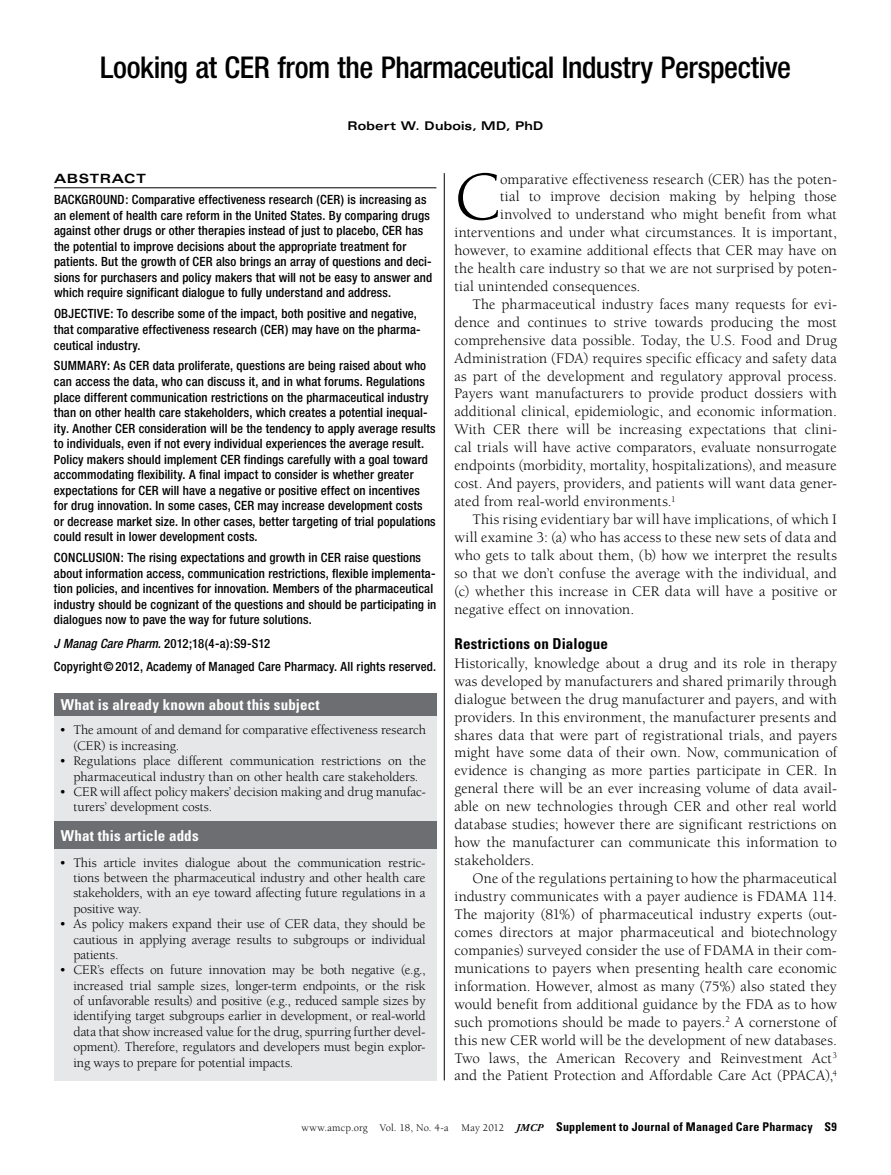
<style>
.page{position:relative;width:891px;height:1175px;background:#fff}
.page>*{position:absolute;margin:0;border:0;box-sizing:border-box;transform-origin:0 0}
.t1{font:70.5px "Berkeley Pro";color:#000}
.t2{font:500 condensed 30px "Helvetica Neue";letter-spacing:-.015em;color:#000}
.t3{font:15px/18px "Berkeley Pro";letter-spacing:.005em;color:#000;text-align:justify}
.t4{font:700 condensed 15px "Univers";letter-spacing:.01em;color:#fff}
.t5{font:700 condensed 15px "Univers";letter-spacing:.01em;color:#000}
.t6{font:13.5px/15.5px "Berkeley Pro";letter-spacing:-.005em;color:#000;text-align:justify}
.t7{font:500 condensed 12.75px/15.6px "Helvetica Neue";letter-spacing:.01em;color:#000}
.t8{font:700 expanded 12.75px "Univers";letter-spacing:.045em;color:#000}
.t9{font:700 condensed 12px "Univers";letter-spacing:.02em;color:#000}
.t10{font:700 expanded 12px "Univers";letter-spacing:.015em;color:#000;scale:.96 1}
.s1{font-style:italic}
.s2{font-family:"Berkeley Pro";font-weight:400;font-stretch:normal;font-size:10.5px}
.s3{font-family:"Adobe Garamond Pro";font-style:italic;font-stretch:normal;font-size:10.5px}
</style>
<div class="page">
<hr style="left:54px;top:187px;width:382px;height:1px;background:#000">
<hr style="left:444px;top:173px;width:1px;height:907px;background:#000">
<div style="left:54px;top:710px;width:383px;height:119px;background:#e6e7e8"></div>
<div style="left:54px;top:693px;width:383px;height:22px;background:#6d6e71"></div>
<div style="left:54px;top:823px;width:382px;height:257px;background:#e6e7e8"></div>
<div style="left:54px;top:821px;width:383px;height:27px;background:#6d6e71"></div>
<h2 class="t2" style="left:100px;top:49px;width:692px">Looking at CER from the Pharmaceutical Industry Perspective</h2>
<p class="t10" style="left:347px;top:119px;width:206px">Robert W. Dubois, MD, PhD</p>
<p class="t8" style="left:54px;top:172px;width:93px">ABSTRACT</p>
<p class="t7" style="left:54px;top:192px;width:380px">Background: Comparative effectiveness research (CER) is increasing as an element of health care reform in the United States. By comparing drugs against other drugs or other therapies instead of just to placebo, CER has the potential to improve decisions about the appropriate treatment for patients. But the growth of CER also brings an array of questions and deci&shy;sions for purchasers and policy makers that will not be easy to answer and which require significant dialogue to fully understand and address.</p>
<p class="t7" style="left:54px;top:306px;width:368px">Objective: To describe some of the impact, both positive and negative, that comparative effectiveness research (CER) may have on the pharma&shy;ceutical industry.</p>
<p class="t7" style="left:54px;top:358px;width:383px">Summary: As CER data proliferate, questions are being raised about who can access the data, who can discuss it, and in what forums. Regulations place different communication restrictions on the pharmaceutical industry than on other health care stakeholders, which creates a potential inequal&shy;ity. Another CER consideration will be the tendency to apply average results to individuals, even if not every individual experiences the average result.<br>Policy makers should implement CER findings carefully with a goal toward accommodating flexibility. A final impact to consider is whether greater expectations for CER will have a negative or positive effect on incentives for drug innovation. In some cases, CER may increase development costs or decrease market size. In other cases, better targeting of trial populations could result in lower development costs.</p>
<p class="t7" style="left:54px;top:550px;width:384px">Conclusion: The rising expectations and growth in CER raise questions about information access, communication restrictions, flexible implementa&shy;tion policies, and incentives for innovation. Members of the pharmaceutical industry should be cognizant of the questions and should be participating in dialogues now to pave the way for future solutions.</p>
<p class="t7" style="left:54px;top:631px;width:384px;line-height:23.4px"><span class="s1">J Manag Care Pharm.</span> 2012;18(4-a):S9-S12<br>Copyright©2012, Academy of Managed Care Pharmacy. All rights reserved.</p>
<p class="t4" style="left:61px;top:695px;width:261px">What is already known about this subject</p>
<p class="t6" style="left:73px;top:722px;width:354px;text-indent:-14px">• The amount of and demand for comparative effectiveness research (CER) is increasing.</p>
<p class="t6" style="left:59px;top:753px;width:368px;text-align:center">• Regulations place different communication restrictions on the pharmaceutical industry than on other health care stakeholders.</p>
<p class="t6" style="left:73px;top:784px;width:354px;text-indent:-14px">• CER will affect policy makers’ decision making and drug manufac&shy;turers’ development costs.</p>
<p class="t4" style="left:61px;top:826px;width:139px">What this article adds</p>
<p class="t6" style="left:73px;top:854px;width:354px;text-indent:-14px">• This article invites dialogue about the communication restric&shy;tions between the pharmaceutical industry and other health care stakeholders, with an eye toward affecting future regulations in a positive way.</p>
<p class="t6" style="left:73px;top:916px;width:354px;text-indent:-14px">• As policy makers expand their use of CER data, they should be cautious in applying average results to subgroups or individual patients.</p>
<p class="t6" style="left:73px;top:962px;width:354px;text-indent:-14px">• CER’s effects on future innovation may be both negative (e.g., increased trial sample sizes, longer-term endpoints, or the risk of unfavorable results) and positive (e.g., reduced sample sizes by identifying target subgroups earlier in development, or real-world data that show increased value for the drug, spurring further devel&shy;opment). Therefore, regulators and developers must begin explor&shy;ing ways to prepare for potential impacts.</p>
<h1 class="t1" style="left:455px;top:158px;width:47px">C</h1>
<p class="t3" style="left:500px;top:170px;width:338px">omparative effectiveness research (CER) has the poten-</p>
<p class="t3" style="left:500px;top:188px;width:338px">tial to improve decision making by helping those</p>
<p class="t3" style="left:500px;top:205px;width:338px">involved to understand who might benefit from what</p>
<p class="t3" style="left:455px;top:223px;width:384px">interventions and under what circumstances. It is important,</p>
<p class="t3" style="left:455px;top:241px;width:384px">however, to examine additional effects that CER may have on</p>
<p class="t3" style="left:455px;top:259px;width:384px">the health care industry so that we are not surprised by poten-</p>
<p class="t3" style="left:455px;top:277px;width:188px">tial unintended consequences.</p>
<p class="t3" style="left:473px;top:295px;width:366px">The pharmaceutical industry faces many requests for evi-</p>
<p class="t3" style="left:455px;top:313px;width:384px">dence and continues to strive towards producing the most</p>
<p class="t3" style="left:455px;top:331px;width:384px">comprehensive data possible. Today, the U.S. Food and Drug</p>
<p class="t3" style="left:455px;top:349px;width:384px">Administration (FDA) requires specific efficacy and safety data</p>
<p class="t3" style="left:455px;top:367px;width:384px">as part of the development and regulatory approval process.</p>
<p class="t3" style="left:455px;top:385px;width:384px">Payers want manufacturers to provide product dossiers with</p>
<p class="t3" style="left:455px;top:403px;width:384px">additional clinical, epidemiologic, and economic information.</p>
<p class="t3" style="left:455px;top:421px;width:384px">With CER there will be increasing expectations that clini-</p>
<p class="t3" style="left:455px;top:439px;width:384px">cal trials will have active comparators, evaluate nonsurrogate</p>
<p class="t3" style="left:455px;top:456px;width:384px">endpoints (morbidity, mortality, hospitalizations), and measure</p>
<p class="t3" style="left:455px;top:474px;width:384px">cost. And payers, providers, and patients will want data gener-</p>
<p class="t3" style="left:455px;top:492px;width:223px">ated from real-world environments.<sup>1</sup></p>
<p class="t3" style="left:473px;top:510px;width:366px">This rising evidentiary bar will have implications, of which I</p>
<p class="t3" style="left:455px;top:528px;width:384px">will examine 3: (a) who has access to these new sets of data and</p>
<p class="t3" style="left:455px;top:546px;width:384px">who gets to talk about them, (b) how we interpret the results</p>
<p class="t3" style="left:455px;top:564px;width:384px">so that we don’t confuse the average with the individual, and</p>
<p class="t3" style="left:455px;top:582px;width:384px">(c) whether this increase in CER data will have a positive or</p>
<p class="t3" style="left:455px;top:600px;width:181px">negative effect on innovation.</p>
<p class="t5" style="left:455px;top:634px;width:155px">Restrictions on Dialogue</p>
<p class="t3" style="left:455px;top:654px;width:384px">Historically, knowledge about a drug and its role in therapy was developed by manufacturers and shared primarily through dialogue between the drug manufacturer and payers, and with providers. In this environment, the manufacturer presents and shares data that were part of registrational trials, and payers might have some data of their own. Now, communication of evidence is changing as more parties participate in CER. In general there will be an ever increasing volume of data avail&shy;able on new technologies through CER and other real world database studies; however there are significant restrictions on how the manufacturer can communicate this information to stakeholders.</p>
<p class="t3" style="left:455px;top:869px;width:384px;text-indent:18px">One of the regulations pertaining to how the pharmaceutical industry communicates with a payer audience is FDAMA 114.<br>The majority (81%) of pharmaceutical industry experts (out&shy;comes directors at major pharmaceutical and biotechnology companies) surveyed consider the use of FDAMA in their com&shy;munications to payers when presenting health care economic information. However, almost as many (75%) also stated they would benefit from additional guidance by the FDA as to how such promotions should be made to payers.<sup>2</sup> A cornerstone of this new CER world will be the development of new databases.<br>Two laws, the American Recovery and Reinvestment Act<sup>3 </sup>and the Patient Protection and Affordable Care Act (PPACA),<sup>4</sup></p>
<p class="t9" style="left:302px;top:1118px;width:537px"><span class="s2">www.amcp.org Vol. 18, No. 4-a May 2012</span> <span class="s3">JMCP</span> Supplement to Journal of Managed Care Pharmacy S9</p>
</div>
